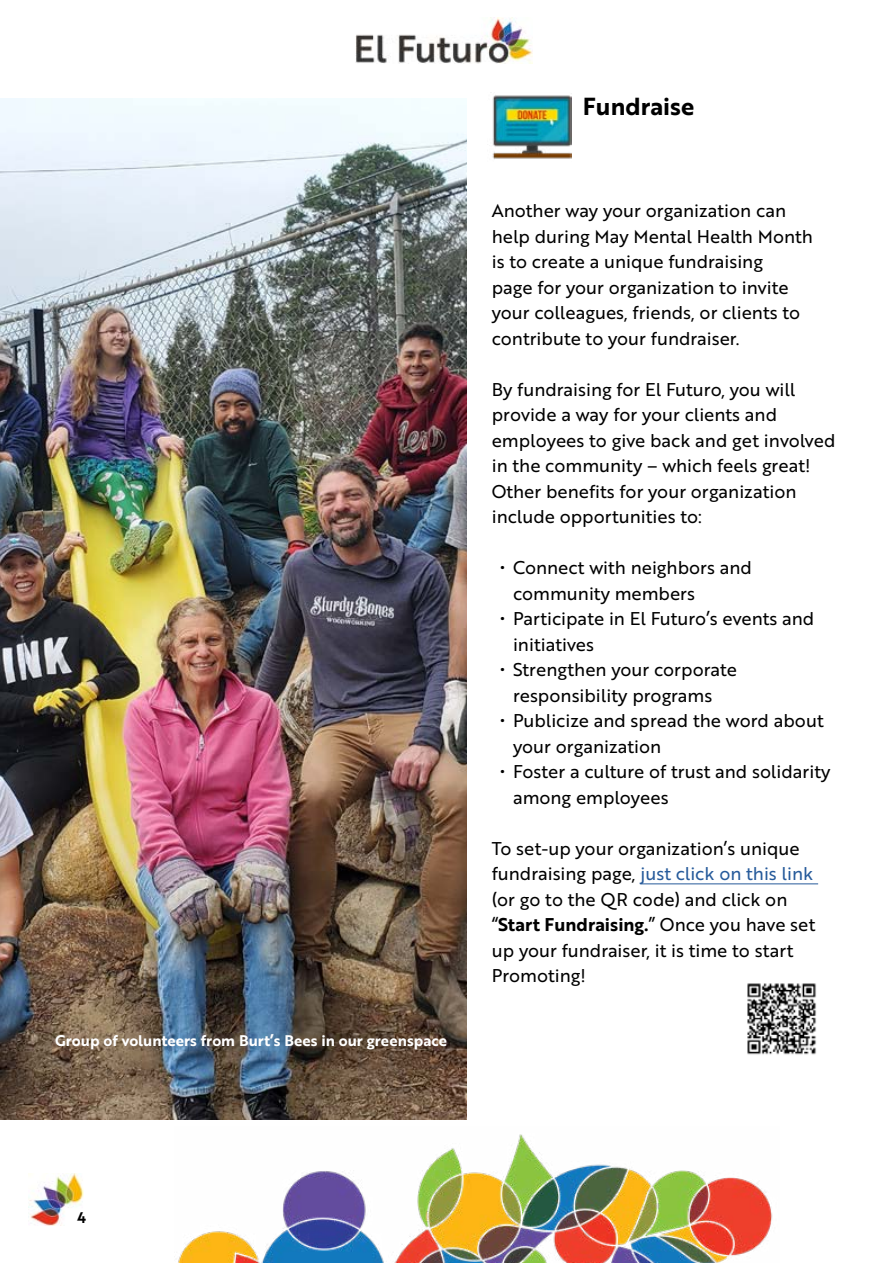
<style>
.page{position:relative;width:893px;height:1263px;background:#fff}
.page>*{position:absolute;margin:0;border:0;box-sizing:border-box;transform-origin:0 0}
.t1{font:24px "Brother 1816 Bold";color:#000}
.t2{font:18px/25.5px "Brother 1816 Regular";color:#000}
.t3{font:18px "Brother 1816 Bold";color:#000}
.t4{font:15px "Brother 1816 Bold";color:#fff}
.t5{font:15px "Brother 1816 Bold";color:#000}
.s1{color:#275b9b}
.s2{font-family:"Brother 1816 Regular"}
</style>
<div class="page">
<img style="left:356px;top:17px;width:177px;height:47px">
<img style="left:28px;top:1173px;width:55px;height:53px">
<img style="left:178px;top:1134px;width:595px;height:129px">
<hr style="left:640px;top:883px;width:178px;height:1px;background:#275b9b">
<img style="left:0;top:99px;width:466px;height:1020px">
<img style="left:490px;top:92px;width:81px;height:67px">
<img style="left:747px;top:983px;width:69px;height:72px">
<p class="t4" style="left:55px;top:1029px;width:393px">Group of volunteers from Burt’s Bees in our greenspace</p>
<h1 class="t1" style="left:583px;top:88px;width:113px">Fundraise</h1>
<p class="t2" style="left:492px;top:197px;width:323px">Another way your organization can help during May Mental Health Month is to create a unique fundraising<br>page for your organization to invite your colleagues, friends, or clients to contribute to your fundraiser.</p>
<p class="t2" style="left:492px;top:376px;width:345px">By fundraising for El Futuro, you will provide a way for your clients and employees to give back and get involved in the community – which feels great!<br>Other benefits for your organization include opportunities to:</p>
<p class="t2" style="left:513px;top:554px;width:240px;text-indent:-13px">• Connect with neighbors and community members</p>
<p class="t2" style="left:513px;top:605px;width:303px;text-indent:-13px">• Participate in El Futuro’s events and initiatives</p>
<p class="t2" style="left:513px;top:656px;width:225px;text-indent:-13px">• Strengthen your corporate responsibility programs</p>
<p class="t2" style="left:513px;top:707px;width:312px;text-indent:-13px">• Publicize and spread the word about your organization</p>
<p class="t2" style="left:513px;top:758px;width:319px;text-indent:-13px">• Foster a culture of trust and solidarity among employees</p>
<p class="t2" style="left:492px;top:835px;width:323px">To set-up your organization’s unique fundraising page, <span class="s1">just click on this link </span>(or go to the QR code) and click on</p>
<p class="t3" style="left:492px;top:911px;width:325px"><span class="s2">“</span>Start Fundraising.<span class="s2">” Once you have set</span></p>
<p class="t2" style="left:492px;top:937px;width:303px">up your fundraiser, it is time to start<br>Promoting!</p>
<p class="t5" style="left:77px;top:1206px;width:11px">4</p>
</div>
